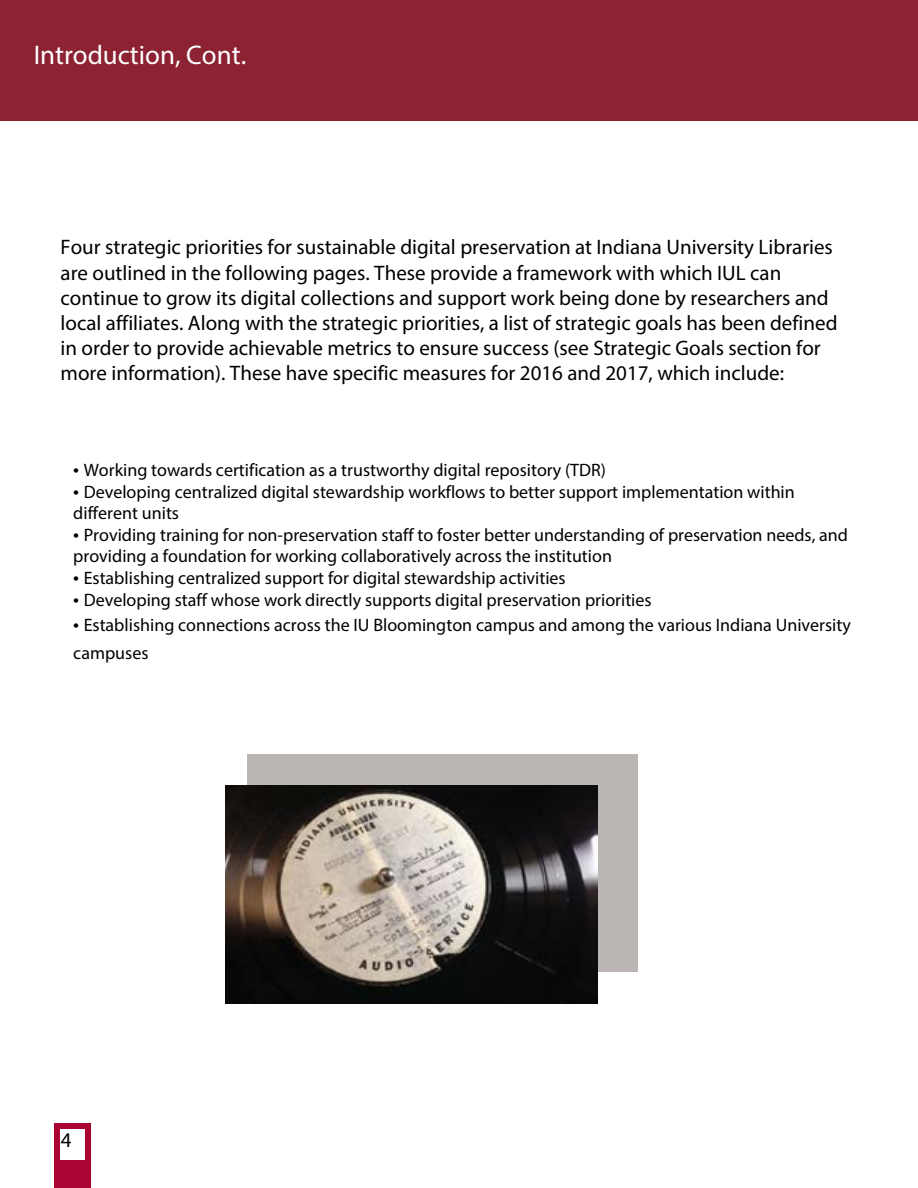
<style>
.page{position:relative;width:918px;height:1188px;background:#fff}
.page>*{position:absolute;margin:0;border:0;box-sizing:border-box;transform-origin:0 0}
.t1{font:27px "Myriad Pro";color:#fff}
.t2{font:21px/25.2px "Myriad Pro";color:#000}
.t3{font:18px/21.6px "Myriad Pro";color:#000}
.s1{font-size:21px}
</style>
<div class="page">
<div style="left:54px;top:1124px;width:36px;height:64px;background:#a90533"></div>
<img style="left:60px;top:1130px;width:24px;height:30px">
<div style="left:0;top:0;width:918px;height:122px;background:#8c2232"></div>
<div style="left:247px;top:754px;width:391px;height:218px;background:#bbb5b4"></div>
<img style="left:226px;top:786px;width:371px;height:217px">
<h1 class="t1" style="left:34px;top:39px;width:214px">Introduction, Cont .</h1>
<p class="t2" style="left:61px;top:234px;width:778px">Four strategic priorities for sustainable digital preservation at Indiana University Libraries are outlined in the following pages. These provide a framework with which IUL can continue to grow its digital collections and support work being done by researchers and local affiliates. Along with the strategic priorities, a list of strategic goals has been defined in order to provide achievable metrics to ensure success (see Strategic Goals section for more information). These have specific measures for 2016 and 2017, which include:</p>
<p class="t3" style="left:73px;top:459px;width:534px"><span class="s1">•</span> Working towards certification as a trustworthy digital repository (TDR)</p>
<p class="t3" style="left:73px;top:481px;width:723px"><span class="s1">•</span> Developing centralized digital stewardship workflows to better support implementation within different units</p>
<p class="t3" style="left:73px;top:524px;width:776px"><span class="s1">•</span> Providing training for non-preservation staff to foster better understanding of preservation needs, and providing a foundation for working collaboratively across the institution</p>
<p class="t3" style="left:73px;top:567px;width:494px"><span class="s1">•</span> Establishing centralized support for digital stewardship activities</p>
<p class="t3" style="left:73px;top:589px;width:580px"><span class="s1">•</span> Developing staff whose work directly supports digital preservation priorities</p>
<p class="t3" style="left:73px;top:611px;width:779px;line-height:28.3px"><span class="s1">•</span> Establishing connections across the IU Bloomington campus and among the various Indiana University campuses</p>
<p class="t2" style="left:61px;top:1127px;width:12px">4</p>
</div>
